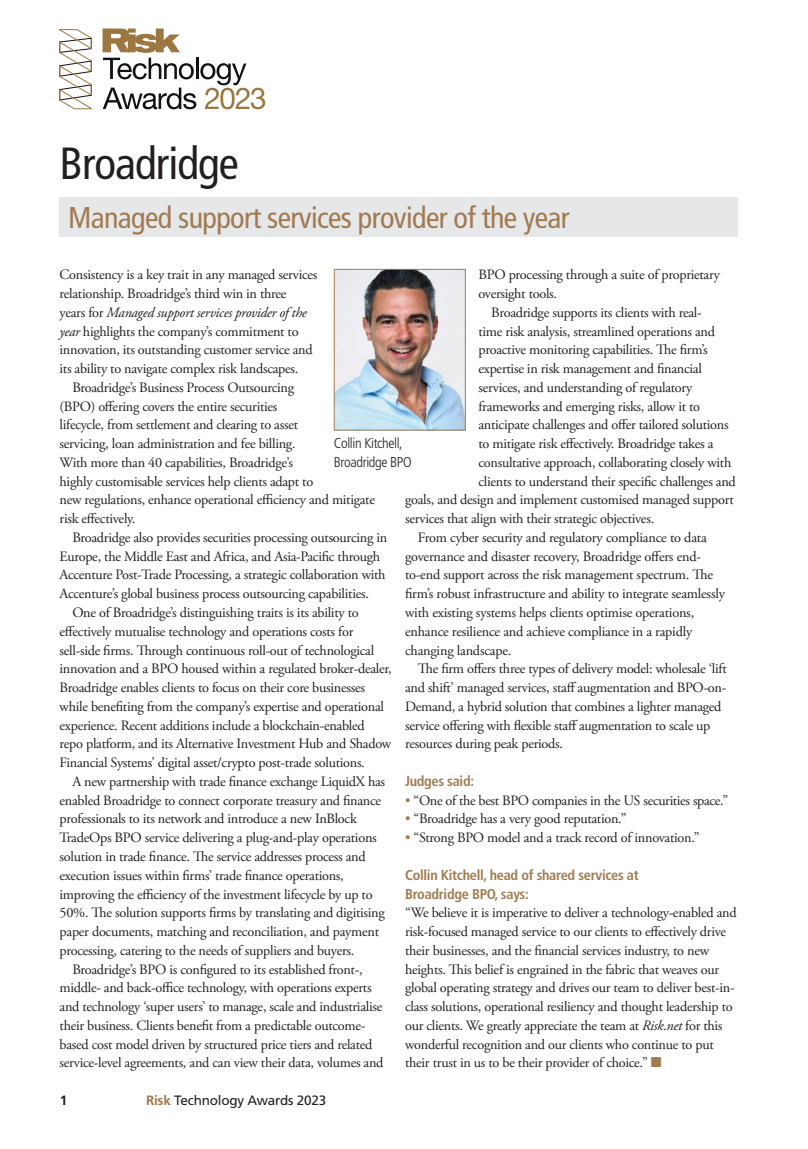
<style>
.page{position:relative;width:808px;height:1149px;background:#fff}
.page>*{position:absolute;margin:0;border:0;box-sizing:border-box;transform-origin:0 0}
.Awards_Title_Head_Frutiger_57C{font:condensed 45px "Frutiger LT Std";letter-spacing:-.02em;color:#231f20}
.AWARDS_Head_Winner{font:condensed 30px "Frutiger LT Std";letter-spacing:-.02em;color:#a17a50}
.Bodytext_9_5_12pt_Indent_AGP{font:14.25px/18.8px "Adobe Garamond Pro";letter-spacing:-.02em;color:#231f20}
.Drop_CAP_1st_paragraph_Body_text_AGP{font:14.25px/18.8px "Adobe Garamond Pro";letter-spacing:-.02em;color:#231f20}
.Subhead_Frutiger_65_Bold{font:700 condensed 14.25px/18.8px "Frutiger LT Std";letter-spacing:-.02em;color:#a17a50}
.Pic_caption_Frutiger_47LC{font:300 condensed 14.25px/18.8px "Frutiger LT Std";letter-spacing:-.025em;color:#231f20}
.Bottom_page_strap_date{font:13.5px "Frutiger LT Std";letter-spacing:-.015em;color:#231f20}
.Bottom_Page_numbers_left{font:700 13.5px "Frutiger LT Std";color:#231f20}
.s1{font-style:italic}
.s2{color:#a17a50}
.s3{font-weight:700;color:#a17a50}
</style>
<div class="page">
<svg style="left:59px;top:29px;width:33px;height:80px"></svg>
<svg style="left:103px;top:28px;width:162px;height:81px"></svg>
<img style="left:336px;top:271px;width:127px;height:157px">
<div style="left:334px;top:269px;width:131px;height:161px;border:1px solid #a17a50"></div>
<div style="left:60px;top:197px;width:678px;height:40px;background:#e6e7e9"></div>
<p class="Awards_Title_Head_Frutiger_57C" style="left:60px;top:137px;width:181px">Broadridge</p>
<p class="AWARDS_Head_Winner" style="left:68px;top:200px;width:503px">Managed support services provider of the year</p>
<p class="Bodytext_9_5_12pt_Indent_AGP" style="left:60px;top:266px;width:259px">Consistency is a key trait in any managed services relationship. Broadridge’s third win in three<br>years for <span class="s1">Managed support services provider of the year</span> highlights the company’s commitment to innovation, its outstanding customer service and its ability to navigate complex risk landscapes.</p>
<p class="Bodytext_9_5_12pt_Indent_AGP" style="left:60px;top:378px;width:317px;text-indent:13px">Broadridge’s Business Process Outsourcing<br>(BPO) offering covers the entire securities<br>lifecycle, from settlement and clearing to asset<br>servicing, loan administration and fee billing.<br>With more than 40 capabilities, Broadridge’s<br>highly customisable services help clients adapt to<br>new regulations, enhance operational efficiency and mitigate risk effectively.</p>
<p class="Bodytext_9_5_12pt_Indent_AGP" style="left:60px;top:528px;width:329px;text-indent:13px">Broadridge also provides securities processing outsourcing in Europe, the Middle East and Africa, and Asia-Pacific through Accenture Post-Trade Processing, a strategic collaboration with Accenture’s global business process outsourcing capabilities.</p>
<p class="Bodytext_9_5_12pt_Indent_AGP" style="left:60px;top:603px;width:333px;text-indent:13px">One of Broadridge’s distinguishing traits is its ability to effectively mutualise technology and operations costs for sell-side firms. Through continuous roll-out of technological innovation and a BPO housed within a regulated broker-dealer, Broadridge enables clients to focus on their core businesses while benefiting from the company’s expertise and operational experience. Recent additions include a blockchain-enabled repo platform, and its Alternative Investment Hub and Shadow Financial Systems’ digital asset/crypto post-trade solutions.</p>
<p class="Bodytext_9_5_12pt_Indent_AGP" style="left:60px;top:772px;width:327px;text-indent:13px">A new partnership with trade finance exchange LiquidX has enabled Broadridge to connect corporate treasury and finance professionals to its network and introduce a new InBlock TradeOps BPO service delivering a plug-and-play operations solution in trade finance. The service addresses process and execution issues within firms’ trade finance operations, improving the efficiency of the investment lifecycle by up to 50%. The solution supports firms by translating and digitising paper documents, matching and reconciliation, and payment processing, catering to the needs of suppliers and buyers.</p>
<p class="Bodytext_9_5_12pt_Indent_AGP" style="left:60px;top:959px;width:325px;text-indent:13px">Broadridge’s BPO is configured to its established front-, middle- and back-office technology, with operations experts and technology ‘super users’ to manage, scale and industrialise their business. Clients benefit from a predictable outcome&shy;based cost model driven by structured price tiers and related service-level agreements, and can view their data, volumes and</p>
<p class="Bodytext_9_5_12pt_Indent_AGP" style="left:478px;top:266px;width:243px">BPO processing through a suite of proprietary oversight tools.</p>
<p class="Bodytext_9_5_12pt_Indent_AGP" style="left:491px;top:303px;width:212px">Broadridge supports its clients with real-</p>
<p class="Bodytext_9_5_12pt_Indent_AGP" style="left:478px;top:322px;width:238px">time risk analysis, streamlined operations and</p>
<p class="Bodytext_9_5_12pt_Indent_AGP" style="left:478px;top:341px;width:231px">proactive monitoring capabilities. The firm’s</p>
<p class="Bodytext_9_5_12pt_Indent_AGP" style="left:478px;top:359px;width:225px">expertise in risk management and financial</p>
<p class="Bodytext_9_5_12pt_Indent_AGP" style="left:478px;top:378px;width:216px">services, and understanding of regulatory</p>
<p class="Bodytext_9_5_12pt_Indent_AGP" style="left:478px;top:397px;width:223px">frameworks and emerging risks, allow it to</p>
<p class="Bodytext_9_5_12pt_Indent_AGP" style="left:478px;top:416px;width:252px">anticipate challenges and offer tailored solutions</p>
<p class="Bodytext_9_5_12pt_Indent_AGP" style="left:478px;top:434px;width:236px">to mitigate risk effectively. Broadridge takes a</p>
<p class="Bodytext_9_5_12pt_Indent_AGP" style="left:478px;top:453px;width:254px">consultative approach, collaborating closely with</p>
<p class="Bodytext_9_5_12pt_Indent_AGP" style="left:478px;top:472px;width:259px">clients to understand their specific challenges and</p>
<p class="Bodytext_9_5_12pt_Indent_AGP" style="left:405px;top:491px;width:330px">goals, and design and implement customised managed support</p>
<p class="Bodytext_9_5_12pt_Indent_AGP" style="left:405px;top:509px;width:251px">services that align with their strategic objectives.</p>
<p class="Bodytext_9_5_12pt_Indent_AGP" style="left:405px;top:528px;width:321px;text-indent:13px">From cyber security and regulatory compliance to data governance and disaster recovery, Broadridge offers end&shy;to-end support across the risk management spectrum. The firm’s robust infrastructure and ability to integrate seamlessly with existing systems helps clients optimise operations, enhance resilience and achieve compliance in a rapidly changing landscape.</p>
<p class="Bodytext_9_5_12pt_Indent_AGP" style="left:405px;top:659px;width:323px;text-indent:13px">The firm offers three types of delivery model: wholesale ‘lift and shift’ managed services, staff augmentation and BPO-on-Demand, a hybrid solution that combines a lighter managed service offering with flexible staff augmentation to scale up resources during peak periods.</p>
<p class="Subhead_Frutiger_65_Bold" style="left:405px;top:771px;width:71px">Judges said:</p>
<p class="Drop_CAP_1st_paragraph_Body_text_AGP" style="left:405px;top:791px;width:325px"><span class="s2">•</span> “One of the best BPO companies in the US securities space.”</p>
<p class="Drop_CAP_1st_paragraph_Body_text_AGP" style="left:405px;top:809px;width:223px"><span class="s2">•</span> “Broadridge has a very good reputation.”</p>
<p class="Drop_CAP_1st_paragraph_Body_text_AGP" style="left:405px;top:828px;width:296px"><span class="s2">•</span> “Strong BPO model and a track record of innovation.”</p>
<p class="Subhead_Frutiger_65_Bold" style="left:405px;top:865px;width:235px">Collin Kitchell, head of shared services at<br>Broadridge BPO, says:</p>
<p class="Drop_CAP_1st_paragraph_Body_text_AGP" style="left:405px;top:903px;width:333px">“We believe it is imperative to deliver a technology-enabled and risk-focused managed service to our clients to effectively drive their businesses, and the financial services industry, to new heights. This belief is engrained in the fabric that weaves our global operating strategy and drives our team to deliver best-in&shy;class solutions, operational resiliency and thought leadership to our clients. We greatly appreciate the team at <span class="s1">Risk.net</span> for this wonderful recognition and our clients who continue to put their trust in us to be their provider of choice.” <span class="s2">■</span></p>
<p class="Pic_caption_Frutiger_47LC" style="left:334px;top:434px;width:79px">Collin Kitchell,<br>Broadridge BPO</p>
<p class="Bottom_Page_numbers_left" style="left:60px;top:1091px;width:9px">1</p>
<p class="Bottom_page_strap_date" style="left:146px;top:1091px;width:182px"><span class="s3">Risk</span> Technology Awards 2023</p>
</div>
